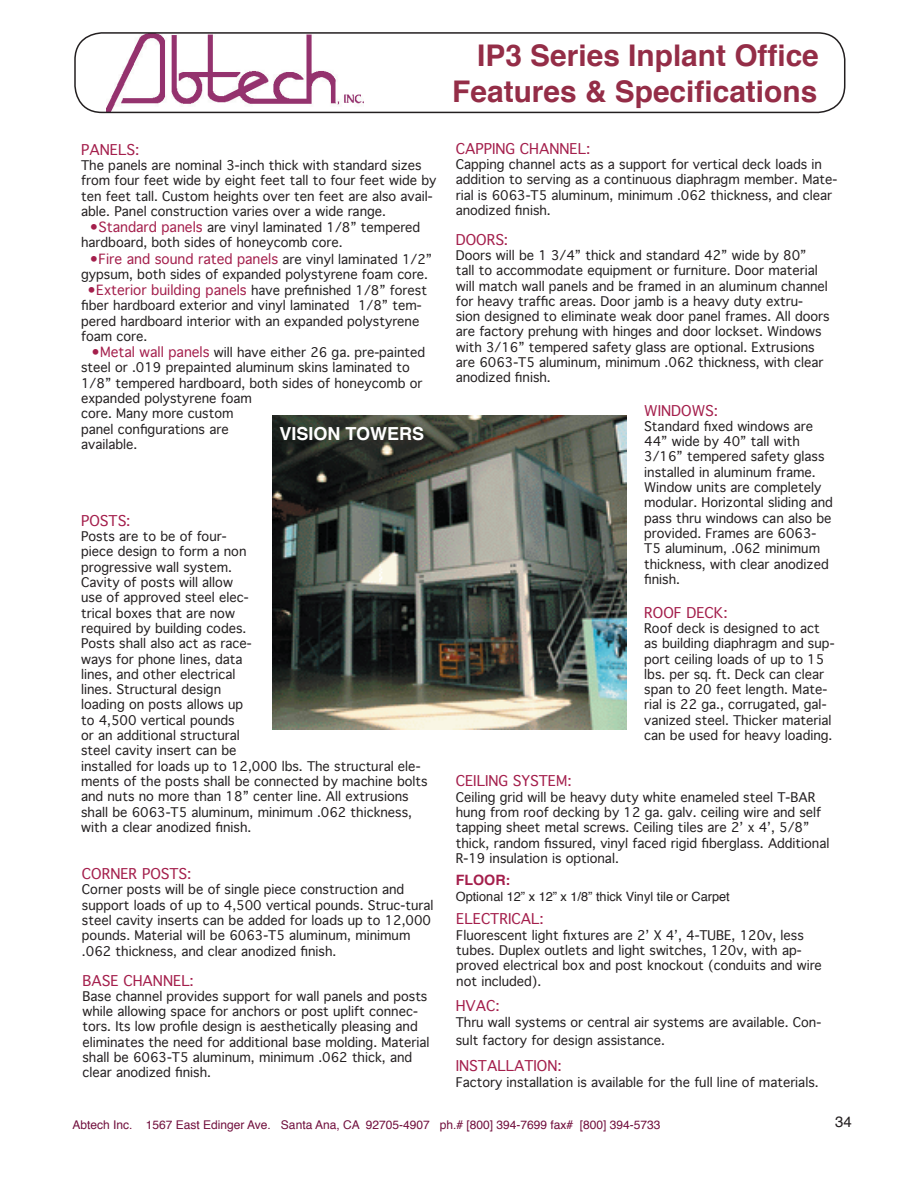
<style>
.page{position:relative;width:918px;height:1188px;background:#fff}
.page>*{position:absolute;margin:0;border:0;box-sizing:border-box;transform-origin:0 0}
.t1{font:700 29.85px/35.8px "Helvetica";color:#942d47;text-align:right}
.t2{font:700 18px "Helvetica";color:#fff}
.t3{font:15px "Helvetica";color:#231f20}
.t4{font:14.25px "Geneva";color:#a41f4c}
.t5{font:700 14.25px "Helvetica";color:#a41f4c}
.t6{font:13.5px "Geneva";color:#a41f4c}
.t7{font:12.75px/15.3px "Geneva";color:#231f20}
.t8{font:12.75px "Helvetica";color:#231f20}
.t9{font:12px "Helvetica";color:#710f3d}
.s1{font-size:13.5px;color:#a41f4c}
.s2{font-size:12.75px;color:#231f20}
</style>
<div class="page">
<svg style="left:74px;top:32px;width:772px;height:80px"></svg>
<img style="left:273px;top:415px;width:353px;height:314px">
<p class="t4" style="left:81px;top:140px;width:60px">PANELS:</p>
<p class="t7" style="left:81px;top:159px;width:357px">The panels are nominal 3-inch thick with standard sizes from four feet wide by eight feet tall to four feet wide by ten feet tall. Custom heights over ten feet are also avail&shy;able. Panel construction varies over a wide range.</p>
<p class="t7" style="left:81px;top:221px;width:341px;text-indent:8px"><span class="s1">•Standard panels</span> are vinyl laminated 1/8” tempered hardboard, both sides of honeycomb core.</p>
<p class="t6" style="left:90px;top:250px;width:344px">•Fire and sound rated panels <span class="s2">are vinyl laminated 1/2”</span></p>
<p class="t7" style="left:81px;top:268px;width:349px">gypsum, both sides of expanded polystyrene foam core.</p>
<p class="t7" style="left:81px;top:284px;width:347px;text-indent:6px"><span class="s1">•Exterior building panels</span> have prefinished 1/8” forest fiber hardboard exterior and vinyl laminated 1/8” tem&shy;pered hardboard interior with an expanded polystyrene foam core.</p>
<p class="t7" style="left:81px;top:346px;width:345px;text-indent:10px"><span class="s1">•Metal wall panels</span> will have either 26 ga. pre-painted steel or .019 prepainted aluminum skins laminated to 1/8” tempered hardboard, both sides of honeycomb or expanded polystyrene foam<br>core. Many more custom<br>panel configurations are<br>available.</p>
<h2 class="t2" style="left:279px;top:417px;width:146px">VISION TOWERS</h2>
<p class="t4" style="left:81px;top:512px;width:51px">POSTS:</p>
<p class="t7" style="left:81px;top:530px;width:348px">Posts are to be of four-<br>piece design to form a non<br>progressive wall system.<br>Cavity of posts will allow<br>use of approved steel elec-<br>trical boxes that are now<br>required by building codes.<br>Posts shall also act as race-<br>ways for phone lines, data<br>lines, and other electrical<br>lines. Structural design<br>loading on posts allows up<br>to 4,500 vertical pounds<br>or an additional structural<br>steel cavity insert can be<br>installed for loads up to 12,000 lbs. The structural ele&shy;ments of the posts shall be connected by machine bolts and nuts no more than 18” center line. All extrusions shall be 6063-T5 aluminum, minimum .062 thickness, with a clear anodized finish.</p>
<p class="t4" style="left:82px;top:865px;width:111px">CORNER POSTS:</p>
<p class="t7" style="left:82px;top:883px;width:353px">Corner posts will be of single piece construction and support loads of up to 4,500 vertical pounds. Struc-tural steel cavity inserts can be added for loads up to 12,000 pounds. Material will be 6063-T5 aluminum, minimum .062 thickness, and clear anodized finish.</p>
<p class="t4" style="left:82px;top:971px;width:113px">BASE CHANNEL:</p>
<p class="t7" style="left:82px;top:990px;width:349px">Base channel provides support for wall panels and posts while allowing space for anchors or post uplift connec&shy;tors. Its low profile design is aesthetically pleasing and eliminates the need for additional base molding. Material shall be 6063-T5 aluminum, minimum .062 thick, and clear anodized finish.</p>
<h1 class="t1" style="left:452px;top:36px;width:368px">IP3 Series Inplant Office<br>Features &amp; Specifications</h1>
<p class="t4" style="left:456px;top:140px;width:136px">CAPPING CHANNEL:</p>
<p class="t7" style="left:456px;top:158px;width:383px">Capping channel acts as a support for vertical deck loads in addition to serving as a continuous diaphragm member. Mate&shy;rial is 6063-T5 aluminum, minimum .062 thickness, and clear anodized finish.</p>
<p class="t4" style="left:456px;top:230px;width:54px">DOORS:</p>
<p class="t7" style="left:456px;top:249px;width:375px">Doors will be 1 3/4” thick and standard 42” wide by 80”<br>tall to accommodate equipment or furniture. Door material will match wall panels and be framed in an aluminum channel for heavy traffic areas. Door jamb is a heavy duty extru&shy;sion designed to eliminate weak door panel frames. All doors are factory prehung with hinges and door lockset. Windows with 3/16” tempered safety glass are optional. Extrusions are 6063-T5 aluminum, minimum .062 thickness, with clear anodized finish.</p>
<p class="t4" style="left:644px;top:401px;width:75px">WINDOWS:</p>
<p class="t7" style="left:644px;top:420px;width:190px">Standard fixed windows are<br>44” wide by 40” tall with<br>3/16” tempered safety glass installed in aluminum frame.<br>Window units are completely modular. Horizontal sliding and pass thru windows can also be provided. Frames are 6063-<br>T5 aluminum, .062 minimum thickness, with clear anodized finish.</p>
<p class="t4" style="left:644px;top:603px;width:85px">ROOF DECK:</p>
<p class="t7" style="left:644px;top:622px;width:192px">Roof deck is designed to act as building diaphragm and sup&shy;port ceiling loads of up to 15 lbs. per sq. ft. Deck can clear span to 20 feet length. Mate&shy;rial is 22 ga., corrugated, gal&shy;vanized steel. Thicker material can be used for heavy loading.</p>
<p class="t4" style="left:456px;top:772px;width:117px">CEILING SYSTEM:</p>
<p class="t7" style="left:456px;top:790px;width:375px">Ceiling grid will be heavy duty white enameled steel T-BAR hung from roof decking by 12 ga. galv. ceiling wire and self tapping sheet metal screws. Ceiling tiles are 2ʼ x 4ʼ, 5/8” thick, random fissured, vinyl faced rigid fiberglass. Additional R-19 insulation is optional.</p>
<p class="t5" style="left:456px;top:868px;width:56px">FLOOR:</p>
<p class="t8" style="left:456px;top:885px;width:276px">Optional 12” x 12” x 1/8” thick Vinyl tile or Carpet</p>
<p class="t4" style="left:456px;top:910px;width:89px">ELECTRICAL:</p>
<p class="t7" style="left:456px;top:928px;width:367px">Fluorescent light fixtures are 2ʼ X 4ʼ, 4-TUBE, 120v, less tubes. Duplex outlets and light switches, 120v, with ap&shy;proved electrical box and post knockout (conduits and wire not included).</p>
<p class="t4" style="left:456px;top:997px;width:46px">HVAC:</p>
<p class="t7" style="left:456px;top:1014px;width:367px;line-height:18px">Thru wall systems or central air systems are available. Con&shy;sult factory for design assistance.</p>
<p class="t4" style="left:456px;top:1057px;width:108px">INSTALLATION:</p>
<p class="t7" style="left:456px;top:1076px;width:364px">Factory installation is available for the full line of materials.</p>
<p class="t9" style="left:72px;top:1114px;width:590px">Abtech Inc. 1567 East Edinger Ave. Santa Ana, CA 92705-4907 ph.# [800] 394-7699 fax# [800] 394-5733</p>
<p class="t3" style="left:835px;top:1108px;width:18px">34</p>
</div>
